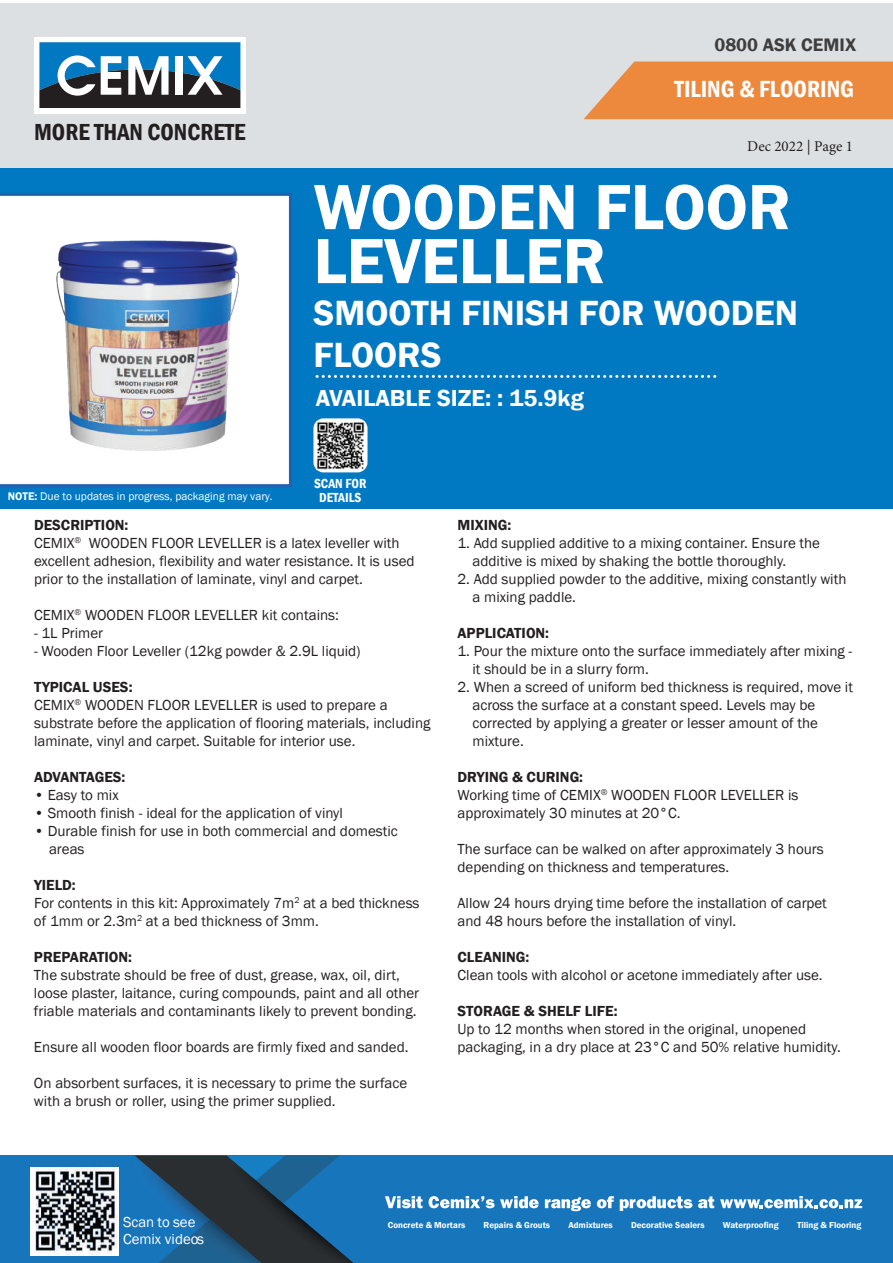
<style>
.page{position:relative;width:893px;height:1263px;background:#fff}
.page>*{position:absolute;margin:0;border:0;box-sizing:border-box;transform-origin:0 0}
.t1{font:600 66px/54px "Franklin Gothic";color:#fff}
.t2{font:600 36px/42px "Franklin Gothic";color:#fff}
.t3{font:600 condensed 24px "Franklin Gothic";color:#fff}
.t4{font:600 23.85px "Franklin Gothic";color:#fff}
.t5{font:600 condensed 23.85px "Franklin Gothic";color:#231f20}
.t6{font:600 18.6px "Franklin Gothic";color:#3e3e3f}
.t7{font:15px/18px "Franklin Gothic";color:#231f20}
.t8{font:600 15px "Franklin Gothic";color:#231f20}
.t9{font:15px "Minion Pro";color:#231f20}
.t10{font:14.85px "Franklin Gothic";color:#fff}
.t11{font:600 condensed 13.5px/13.5px "Franklin Gothic";color:#fff;text-align:center}
.t12{font:11.4px "Franklin Gothic";color:#fff}
.t13{font:600 8.85px "Franklin Gothic";color:#fff}
.s1{font-weight:600}
</style>
<div class="page">
<div style="left:0;top:3px;width:893px;height:166px;background:#dde0e2"></div>
<div style="left:34px;top:37px;width:212px;height:76px;background:#fff"></div>
<svg style="left:40px;top:42px;width:200px;height:66px"></svg>
<div style="left:0;top:169px;width:893px;height:340px;background:#0079c2"></div>
<svg style="left:322px;top:375px;width:395px;height:3px"></svg>
<div style="left:313px;top:418px;width:54px;height:54px;border:3px solid #fff;border-radius:9px"></div>
<div style="left:0;top:1155px;width:893px;height:108px;background:#1775bc"></div>
<img style="left:134px;top:1155px;width:92px;height:108px">
<img style="left:197px;top:1209px;width:29px;height:10px">
<img style="left:195px;top:1219px;width:31px;height:44px">
<img style="left:226px;top:1155px;width:127px;height:108px">
<div style="left:30px;top:1167px;width:88px;height:88px;background:#fff"></div>
<svg style="left:385px;top:1196px;width:37px;height:12px"></svg>
<svg style="left:429px;top:1196px;width:110px;height:12px"></svg>
<svg style="left:545px;top:1197px;width:46px;height:14px"></svg>
<svg style="left:597px;top:1196px;width:17px;height:12px"></svg>
<svg style="left:620px;top:1196px;width:72px;height:15px"></svg>
<svg style="left:698px;top:1196px;width:16px;height:12px"></svg>
<svg style="left:720px;top:1196px;width:142px;height:12px"></svg>
<svg style="left:584px;top:62px;width:309px;height:57px;background:#ea8f4a"></svg>
<img style="left:35px;top:1168px;width:82px;height:86px">
<img style="left:322px;top:422px;width:43px;height:48px">
<img style="left:0;top:168px;width:322px;height:319px">
<p class="t6" style="left:714px;top:33px;width:143px">0800 ASK CEMIX</p>
<h3 class="t5" style="left:34px;top:116px;width:213px">MORE THAN CONCRETE</h3>
<p class="t12" style="left:8px;top:489px;width:266px"><span class="s1">NOTE:</span> Due to updates in progress, packaging may vary.</p>
<h3 class="t3" style="left:675px;top:73px;width:181px">TILING &amp; FLOORING</h3>
<p class="t9" style="left:736px;top:136px;width:118px">MDec 2022 | Page 1</p>
<p class="t9" style="left:749px;top:136px;width:108px">arch 2021 | Page 1</p>
<h1 class="t1" style="left:314px;top:181px;width:479px">WOODEN FLOOR<br>LEVELLER</h1>
<h2 class="t2" style="left:314px;top:293px;width:486px">SMOOTH FINISH FOR WOODEN<br>FLOORS</h2>
<h3 class="t4" style="left:316px;top:383px;width:270px">AVAILABLE SIZE: : 15.9kg</h3>
<p class="t11" style="left:314px;top:476px;width:54px">SCAN FOR<br>DETAILS</p>
<p class="t7" style="left:34px;top:517px;width:382px"><span class="s1">DESCRIPTION:<br></span>CEMIX<sup>®</sup> WOODEN FLOOR LEVELLER is a latex leveller with excellent adhesion, flexibility and water resistance. It is used prior to the installation of laminate, vinyl and carpet.</p>
<p class="t7" style="left:34px;top:607px;width:306px">CEMIX<sup>®</sup> WOODEN FLOOR LEVELLER kit contains:</p>
<p class="t7" style="left:34px;top:625px;width:71px">- 1L Primer</p>
<p class="t7" style="left:34px;top:643px;width:328px">- Wooden Floor Leveller (12kg powder &amp; 2.9L liquid)</p>
<p class="t7" style="left:34px;top:679px;width:398px"><span class="s1">TYPICAL USES:<br></span>CEMIX<sup>®</sup> WOODEN FLOOR LEVELLER is used to prepare a substrate before the application of flooring materials, including laminate, vinyl and carpet. Suitable for interior use.</p>
<p class="t8" style="left:34px;top:768px;width:93px">ADVANTAGES:</p>
<p class="t7" style="left:34px;top:787px;width:86px">• Easy to mix</p>
<p class="t7" style="left:34px;top:805px;width:310px">• Smooth finish - ideal for the application of vinyl</p>
<p class="t7" style="left:49px;top:823px;width:350px;text-indent:-15px">• Durable finish for use in both commercial and domestic areas</p>
<p class="t7" style="left:34px;top:877px;width:387px"><span class="s1">YIELD:<br></span>For contents in this kit: Approximately 7m<sup>2</sup> at a bed thickness of 1mm or 2.3m<sup>2</sup> at a bed thickness of 3mm.</p>
<p class="t8" style="left:34px;top:948px;width:100px">PREPARATION:</p>
<p class="t7" style="left:34px;top:967px;width:387px">The substrate should be free of dust, grease, wax, oil, dirt, loose plaster, laitance, curing compounds, paint and all other friable materials and contaminants likely to prevent bonding.</p>
<p class="t7" style="left:34px;top:1039px;width:376px">Ensure all wooden floor boards are firmly fixed and sanded.</p>
<p class="t7" style="left:34px;top:1075px;width:375px">On absorbent surfaces, it is necessary to prime the surface with a brush or roller, using the primer supplied.</p>
<p class="t8" style="left:457px;top:516px;width:55px">MIXING:</p>
<p class="t7" style="left:472px;top:535px;width:349px;text-indent:-15px">1. Add supplied additive to a mixing container. Ensure the additive is mixed by shaking the bottle thoroughly.</p>
<p class="t7" style="left:472px;top:571px;width:375px;text-indent:-15px">2. Add supplied powder to the additive, mixing constantly with a mixing paddle.</p>
<p class="t8" style="left:457px;top:624px;width:93px">APPLICATION:</p>
<p class="t7" style="left:472px;top:643px;width:381px;text-indent:-15px">1. Pour the mixture onto the surface immediately after mixing - it should be in a slurry form.</p>
<p class="t7" style="left:472px;top:679px;width:382px;text-indent:-15px">2. When a screed of uniform bed thickness is required, move it across the surface at a constant speed. Levels may be corrected by applying a greater or lesser amount of the mixture.</p>
<p class="t7" style="left:457px;top:769px;width:342px"><span class="s1">DRYING &amp; CURING:<br></span>Working time of CEMIX<sup>®</sup> WOODEN FLOOR LEVELLER is approximately 30 minutes at 20°C.</p>
<p class="t7" style="left:458px;top:841px;width:368px">The surface can be walked on after approximately 3 hours depending on thickness and temperatures.</p>
<p class="t7" style="left:458px;top:895px;width:371px">Allow 24 hours drying time before the installation of carpet and 48 hours before the installation of vinyl.</p>
<p class="t8" style="left:458px;top:948px;width:73px">CLEANING:</p>
<p class="t7" style="left:458px;top:967px;width:367px">Clean tools with alcohol or acetone immediately after use.</p>
<p class="t8" style="left:458px;top:1002px;width:162px">STORAGE &amp; SHELF LIFE:</p>
<p class="t7" style="left:458px;top:1021px;width:385px">Up to 12 months when stored in the original, unopened packaging, in a dry place at 23°C and 50% relative humidity.</p>
<p class="t10" style="left:123px;top:1212px;width:74px">Scan to see</p>
<p class="t13" style="left:388px;top:1220px;width:79px">Concrete &amp; Mortars</p>
<p class="t13" style="left:484px;top:1220px;width:68px">Repairs &amp; Grouts</p>
<p class="t13" style="left:568px;top:1220px;width:46px">Admixtures</p>
<p class="t13" style="left:631px;top:1220px;width:75px">Decorative Sealers</p>
<p class="t13" style="left:723px;top:1220px;width:57px">Waterproofing</p>
<p class="t13" style="left:797px;top:1220px;width:66px">Tiling &amp; Flooring</p>
<p class="t10" style="left:123px;top:1230px;width:83px">Cemix videos</p>
</div>
